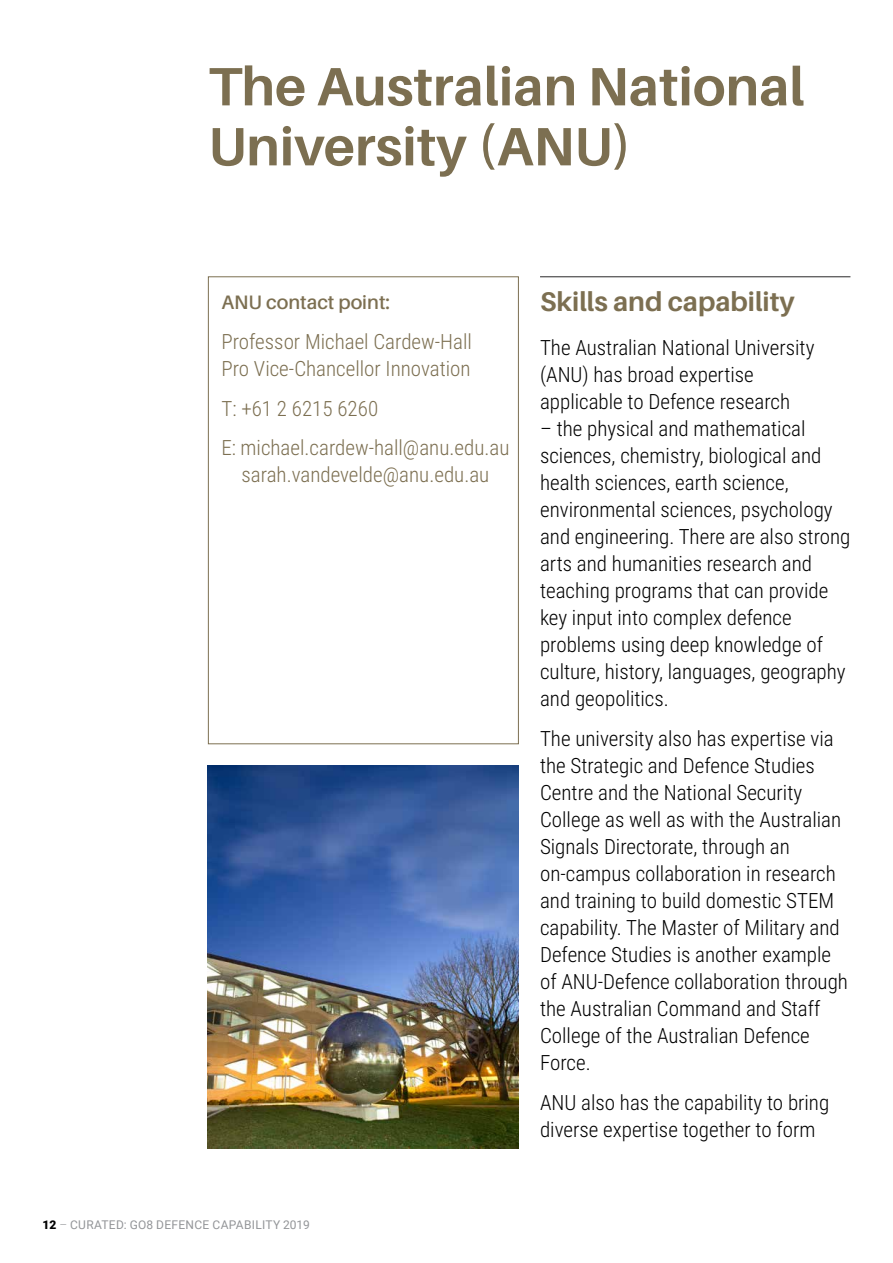
<style>
.page{position:relative;width:893px;height:1263px;background:#fff}
.page>*{position:absolute;margin:0;border:0;box-sizing:border-box;transform-origin:0 0}
.t1{font:700 54px/60px "Aileron";color:#7c6f51}
.t2{font:700 27px "Aileron";color:#7c6f51}
.t3{font:300 21px/27px "Roboto Condensed";color:#000}
.t4{font:300 21px/27px "Roboto Condensed";color:#7c6f51}
.t5{font:600 19.5px "Aileron";color:#7c6f51}
.t6{font:12px "Roboto";letter-spacing:.025em;color:#939598}
.s1{font-weight:900;color:#000}
.s2{font-weight:300}
</style>
<div class="page">
<hr style="left:540px;top:276px;width:310px;height:1px;background:#292829">
<div style="left:208px;top:276px;width:311px;height:468px;border:1px solid #7c6f51"></div>
<img style="left:208px;top:765px;width:311px;height:383px">
<h1 class="t1" style="left:208px;top:57px;width:598px">The Australian National<br>University (ANU)</h1>
<p class="t5" style="left:221px;top:292px;width:170px">ANU contact point:</p>
<p class="t4" style="left:221px;top:327px;width:252px">Professor Michael Cardew-Hall<br>Pro Vice-Chancellor Innovation</p>
<p class="t4" style="left:221px;top:388px;width:289px;line-height:39.8px">T: +61 2 6215 6260<br>E: michael.cardew-hall@anu.edu.au</p>
<p class="t4" style="left:241px;top:461px;width:249px">sarah.vandevelde@anu.edu.au</p>
<p class="t6" style="left:43px;top:1217px;width:269px"><span class="s1">12</span> <span class="s2">–</span> CURATED: GO8 DEFENCE CAPABILITY 2019</p>
<p class="t2" style="left:540px;top:287px;width:256px">Skills and capability</p>
<p class="t3" style="left:540px;top:333px;width:276px">The Australian National University (ANU) has broad expertise applicable to Defence research</p>
<p class="t3" style="left:540px;top:414px;width:312px">– the physical and mathematical sciences, chemistry, biological and health sciences, earth science, environmental sciences, psychology and engineering. There are also strong arts and humanities research and teaching programs that can provide key input into complex defence problems using deep knowledge of culture, history, languages, geography and geopolitics.</p>
<p class="t3" style="left:540px;top:724px;width:309px">The university also has expertise via the Strategic and Defence Studies Centre and the National Security College as well as with the Australian Signals Directorate, through an on-campus collaboration in research and training to build domestic STEM capability. The Master of Military and Defence Studies is another example of ANU-Defence collaboration through the Australian Command and Staff College of the Australian Defence Force.</p>
<p class="t3" style="left:540px;top:1088px;width:291px">ANU also has the capability to bring diverse expertise together to form</p>
</div>
